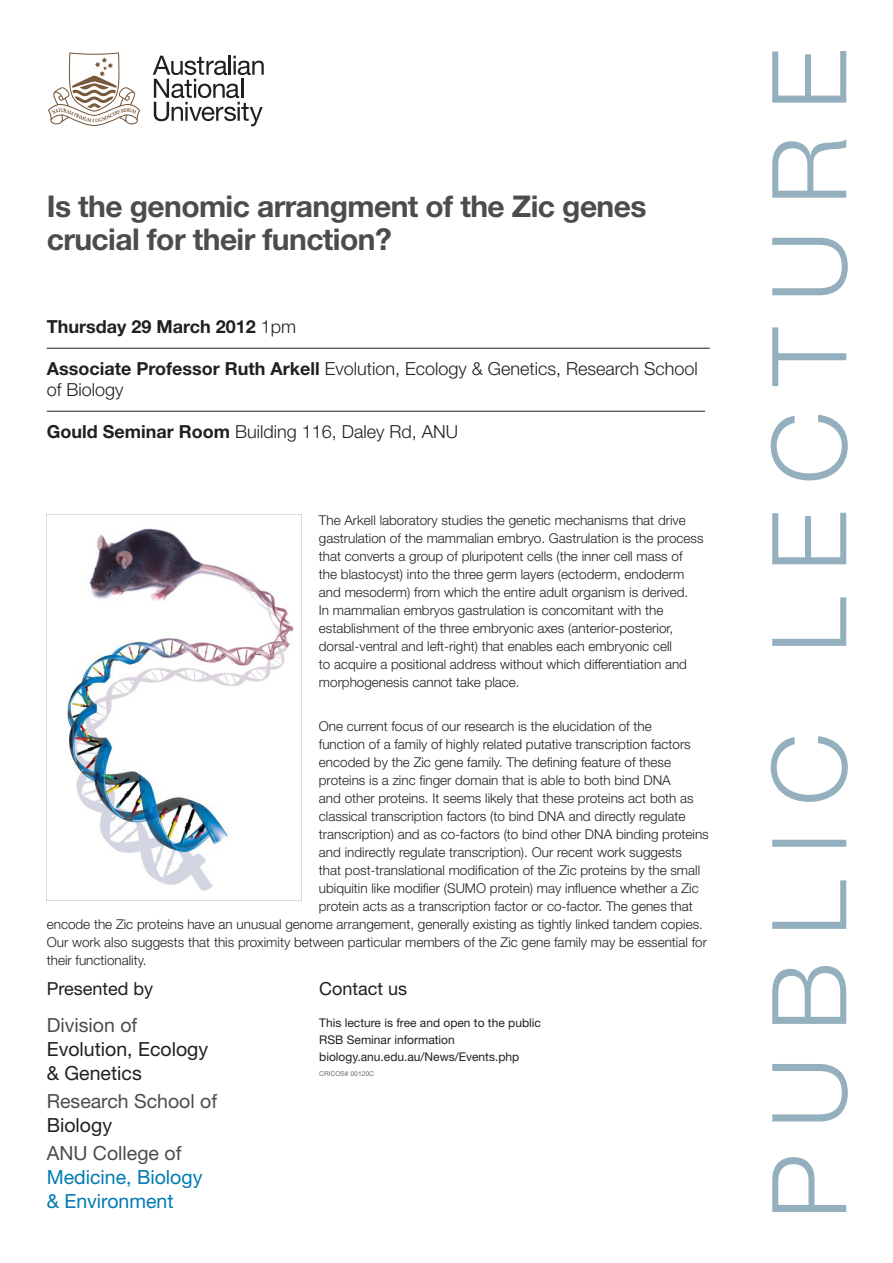
<style>
.page{position:relative;width:893px;height:1263px;background:#fff}
.page>*{position:absolute;margin:0;border:0;box-sizing:border-box;transform-origin:0 0}
.t1{font:700 30px/33px "Helvetica Neue LT Std";letter-spacing:-.02em;color:#4b4c4d}
.wayfinder{font:19.5px/24px "Helvetica Neue LT Std";color:#007ab2}
.wayfinder-2{font:19.5px/24px "Helvetica Neue LT Std";color:#231f20}
.wayfinder-3{font:19.5px/24px "Helvetica Neue LT Std";color:#4b4c4d}
.Time_date{font:300 18px/21px "Helvetica Neue LT Std";color:#231f20}
.Time_date-2{font:700 18px "Helvetica Neue LT Std";color:#231f20}
.wayfinder-4{font:18px "Helvetica Neue LT Std";color:#231f20}
.Presented_by{font:18px "Helvetica Neue LT Std";color:#231f20}
.body_1st_Para_3or4_l{font:300 13.5px "Helvetica Neue LT Std";color:#231f20}
.Body_1st_para_2line{font:300 13.5px/18px "Helvetica Neue LT Std";color:#231f20}
.Job_number{font:12px "Helvetica Neue LT Std";color:#231f20}
.note{font:12px "Helvetica Neue LT Std";color:#231f20}
.Job_number-2{font:6.75px "Helvetica Neue LT Std";color:#6c6d70}
.s1{font-weight:300}
.s2{font-weight:700}
.s3{color:#4b4c4d}
.s4{color:#231f20}
</style>
<div class="page">
<svg style="left:153px;top:56px;width:111px;height:70px"></svg>
<svg style="left:48px;top:52px;width:92px;height:74px"></svg>
<svg style="left:771px;top:51px;width:77px;height:1161px"></svg>
<hr style="left:47px;top:348px;width:663px;height:1px;background:#231f20">
<hr style="left:47px;top:411px;width:658px;height:1px;background:#231f20">
<img style="left:47px;top:514px;width:254px;height:377px">
<h2 class="t1" style="left:47px;top:189px;width:601px">Is the genomic arrangment of the Zic genes crucial for their function?</h2>
<p class="Time_date-2" style="left:47px;top:316px;width:251px">Thursday 29 March 2012 <span class="s1">1pm</span></p>
<p class="Time_date" style="left:47px;top:358px;width:653px"><span class="s2">Associate Professor Ruth Arkell</span> Evolution, Ecology &amp; Genetics, Research School of Biology</p>
<p class="Time_date" style="left:47px;top:421px;width:413px"><span class="s2">Gould Seminar Room</span> Building 116, Daley Rd, ANU</p>
<p class="Body_1st_para_2line" style="left:319px;top:511px;width:386px">The Arkell laboratory studies the genetic mechanisms that drive gastrulation of the mammalian embryo. Gastrulation is the process that converts a group of pluripotent cells (the inner cell mass of the blastocyst) into the three germ layers (ectoderm, endoderm and mesoderm) from which the entire adult organism is derived.<br>In mammalian embryos gastrulation is concomitant with the establishment of the three embryonic axes (anterior-posterior, dorsal-ventral and left-right) that enables each embryonic cell<br>to acquire a positional address without which differentiation and morphogenesis cannot take place.</p>
<p class="body_1st_Para_3or4_l" style="left:319px;top:718px;width:334px">One current focus of our research is the elucidation of the</p>
<p class="body_1st_Para_3or4_l" style="left:319px;top:736px;width:373px">function of a family of highly related putative transcription factors</p>
<p class="body_1st_Para_3or4_l" style="left:319px;top:754px;width:354px">encoded by the Zic gene family. The defining feature of these</p>
<p class="body_1st_Para_3or4_l" style="left:319px;top:772px;width:353px">proteins is a zinc finger domain that is able to both bind DNA</p>
<p class="body_1st_Para_3or4_l" style="left:319px;top:790px;width:376px">and other proteins. It seems likely that these proteins act both as</p>
<p class="body_1st_Para_3or4_l" style="left:319px;top:808px;width:368px">classical transcription factors (to bind DNA and directly regulate</p>
<p class="body_1st_Para_3or4_l" style="left:319px;top:826px;width:391px">transcription) and as co-factors (to bind other DNA binding proteins</p>
<p class="body_1st_Para_3or4_l" style="left:319px;top:844px;width:365px">and indirectly regulate transcription). Our recent work suggests</p>
<p class="body_1st_Para_3or4_l" style="left:319px;top:862px;width:383px">that post-translational modification of the Zic proteins by the small</p>
<p class="body_1st_Para_3or4_l" style="left:319px;top:880px;width:381px">ubiquitin like modifier (SUMO protein) may influence whether a Zic</p>
<p class="body_1st_Para_3or4_l" style="left:319px;top:898px;width:375px">protein acts as a transcription factor or co-factor. The genes that</p>
<p class="body_1st_Para_3or4_l" style="left:47px;top:916px;width:658px">encode the Zic proteins have an unusual genome arrangement, generally existing as tightly linked tandem copies.</p>
<p class="body_1st_Para_3or4_l" style="left:47px;top:934px;width:662px">Our work also suggests that this proximity between particular members of the Zic gene family may be essential for</p>
<p class="body_1st_Para_3or4_l" style="left:47px;top:952px;width:101px">their functionality.</p>
<p class="wayfinder-4" style="left:47px;top:978px;width:108px">Presented by</p>
<p class="wayfinder-2" style="left:47px;top:1013px;width:163px"><span class="s3">Division of<br></span>Evolution, Ecology &amp; Genetics</p>
<p class="wayfinder-3" style="left:47px;top:1089px;width:172px">Research School of<br><span class="s4">Biology</span></p>
<p class="wayfinder" style="left:47px;top:1141px;width:157px"><span class="s3">ANU College of<br></span>Medicine, Biology &amp; Environment</p>
<p class="Presented_by" style="left:319px;top:978px;width:90px">Contact us</p>
<p class="note" style="left:319px;top:1016px;width:223px">This lecture is free and open to the public</p>
<p class="Job_number" style="left:319px;top:1033px;width:137px">RSB Seminar information</p>
<p class="Job_number" style="left:319px;top:1050px;width:202px">biology.anu.edu.au/News/Events.php</p>
<p class="Job_number-2" style="left:319px;top:1069px;width:56px">CRICOS# 00120C</p>
</div>
